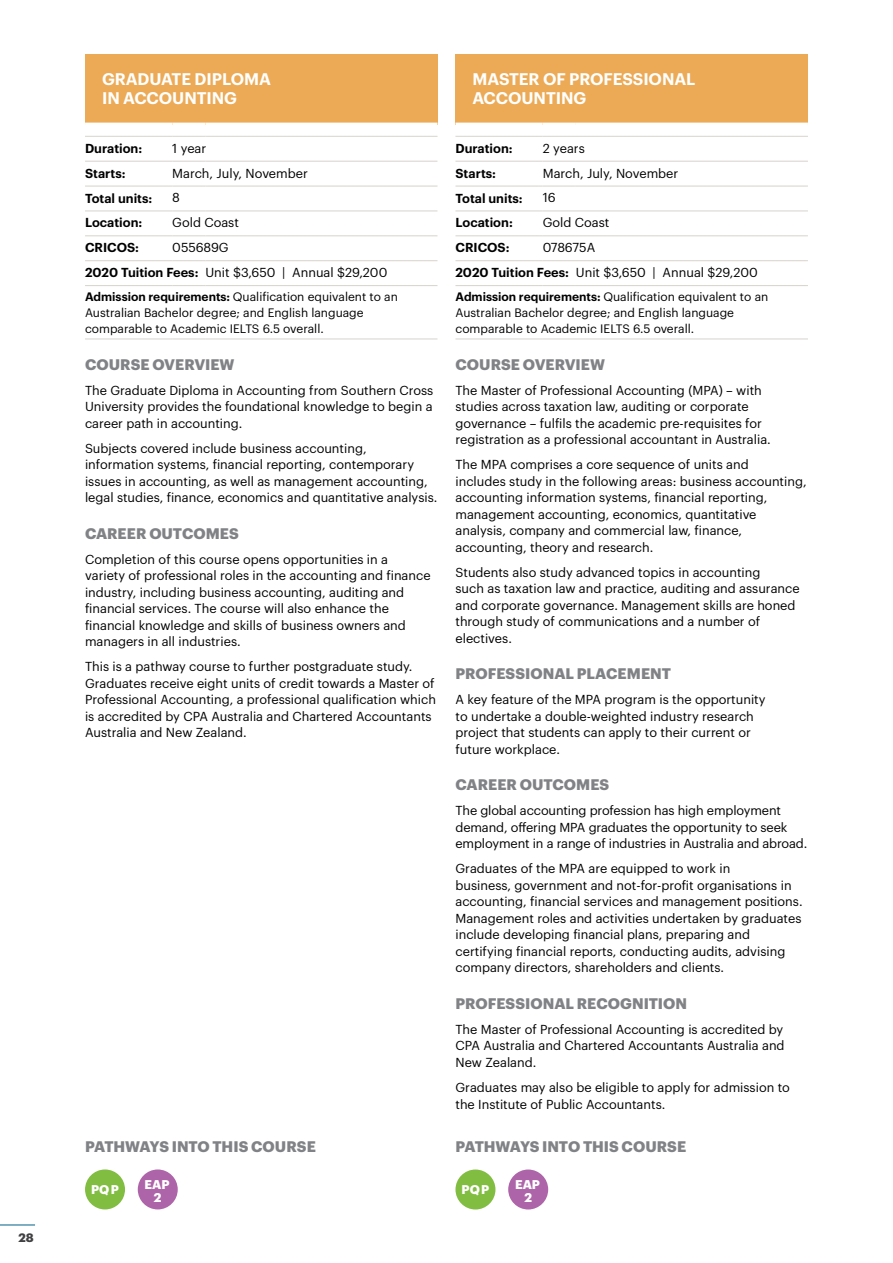
<style>
.page{position:relative;width:893px;height:1263px;background:#fff}
.page>*{position:absolute;margin:0;border:0;box-sizing:border-box;transform-origin:0 0}
.t1{font:600 16.5px/19.5px "Graphik";letter-spacing:-.005em;color:#fff}
.t2{font:700 15px "Graphik";color:#808285}
.t3{font:12.75px/16.5px "Graphik";color:#000}
.t4{font:600 12.75px "Graphik";color:#000}
.t5{font:700 12.45px/12.9px "Graphik";color:#fff;text-align:center}
.t6{font:12px/15.8px "Graphik";color:#000}
.t7{font:700 12px "Graphik";color:#414042}
.s1{font-weight:600}
</style>
<div class="page">
<div style="left:85px;top:54px;width:352px;height:70px;background:#ecaa56"></div>
<hr style="left:85px;top:136px;width:87px;height:1px;background:#d7d3cb">
<hr style="left:172px;top:136px;width:33px;height:1px;background:#d7d3cb">
<hr style="left:205px;top:136px;width:232px;height:1px;background:#d7d3cb">
<hr style="left:85px;top:161px;width:87px;height:1px;background:#d7d3cb">
<hr style="left:172px;top:161px;width:33px;height:1px;background:#d7d3cb">
<hr style="left:205px;top:161px;width:232px;height:1px;background:#d7d3cb">
<hr style="left:85px;top:186px;width:87px;height:1px;background:#d7d3cb">
<hr style="left:172px;top:186px;width:33px;height:1px;background:#d7d3cb">
<hr style="left:205px;top:186px;width:232px;height:1px;background:#d7d3cb">
<hr style="left:85px;top:211px;width:87px;height:1px;background:#d7d3cb">
<hr style="left:172px;top:211px;width:33px;height:1px;background:#d7d3cb">
<hr style="left:205px;top:211px;width:232px;height:1px;background:#d7d3cb">
<hr style="left:85px;top:235px;width:87px;height:1px;background:#d7d3cb">
<hr style="left:172px;top:235px;width:33px;height:1px;background:#d7d3cb">
<hr style="left:205px;top:235px;width:232px;height:1px;background:#d7d3cb">
<hr style="left:85px;top:260px;width:87px;height:1px;background:#d7d3cb">
<hr style="left:172px;top:260px;width:33px;height:1px;background:#d7d3cb">
<hr style="left:205px;top:260px;width:232px;height:1px;background:#d7d3cb">
<hr style="left:85px;top:285px;width:87px;height:1px;background:#d7d3cb">
<hr style="left:172px;top:285px;width:33px;height:1px;background:#d7d3cb">
<hr style="left:205px;top:285px;width:232px;height:1px;background:#d7d3cb">
<hr style="left:85px;top:339px;width:87px;height:1px;background:#d7d3cb">
<hr style="left:172px;top:339px;width:33px;height:1px;background:#d7d3cb">
<hr style="left:205px;top:339px;width:232px;height:1px;background:#d7d3cb">
<hr style="left:85px;top:123px;width:87px;height:3px;background:#fff">
<hr style="left:172px;top:123px;width:33px;height:3px;background:#fff">
<hr style="left:205px;top:123px;width:232px;height:3px;background:#fff">
<div style="left:85px;top:1169px;width:40px;height:40px;background:#81bd41;border-radius:50%"></div>
<div style="left:138px;top:1169px;width:40px;height:40px;background:#ad64a9;border-radius:50%"></div>
<div style="left:455px;top:54px;width:353px;height:70px;background:#ecaa56"></div>
<hr style="left:455px;top:136px;width:88px;height:1px;background:#d7d3cb">
<hr style="left:543px;top:136px;width:33px;height:1px;background:#d7d3cb">
<hr style="left:576px;top:136px;width:232px;height:1px;background:#d7d3cb">
<hr style="left:455px;top:161px;width:88px;height:1px;background:#d7d3cb">
<hr style="left:543px;top:161px;width:33px;height:1px;background:#d7d3cb">
<hr style="left:576px;top:161px;width:232px;height:1px;background:#d7d3cb">
<hr style="left:455px;top:186px;width:88px;height:1px;background:#d7d3cb">
<hr style="left:543px;top:186px;width:33px;height:1px;background:#d7d3cb">
<hr style="left:576px;top:186px;width:232px;height:1px;background:#d7d3cb">
<hr style="left:455px;top:211px;width:88px;height:1px;background:#d7d3cb">
<hr style="left:543px;top:211px;width:33px;height:1px;background:#d7d3cb">
<hr style="left:576px;top:211px;width:232px;height:1px;background:#d7d3cb">
<hr style="left:455px;top:235px;width:88px;height:1px;background:#d7d3cb">
<hr style="left:543px;top:235px;width:33px;height:1px;background:#d7d3cb">
<hr style="left:576px;top:235px;width:232px;height:1px;background:#d7d3cb">
<hr style="left:455px;top:260px;width:88px;height:1px;background:#d7d3cb">
<hr style="left:543px;top:260px;width:33px;height:1px;background:#d7d3cb">
<hr style="left:576px;top:260px;width:232px;height:1px;background:#d7d3cb">
<hr style="left:455px;top:285px;width:88px;height:1px;background:#d7d3cb">
<hr style="left:543px;top:285px;width:33px;height:1px;background:#d7d3cb">
<hr style="left:576px;top:285px;width:232px;height:1px;background:#d7d3cb">
<hr style="left:455px;top:339px;width:88px;height:1px;background:#d7d3cb">
<hr style="left:543px;top:339px;width:33px;height:1px;background:#d7d3cb">
<hr style="left:576px;top:339px;width:232px;height:1px;background:#d7d3cb">
<hr style="left:455px;top:123px;width:88px;height:3px;background:#fff">
<hr style="left:543px;top:123px;width:33px;height:3px;background:#fff">
<hr style="left:576px;top:123px;width:232px;height:3px;background:#fff">
<div style="left:455px;top:1169px;width:40px;height:40px;background:#81bd41;border-radius:50%"></div>
<div style="left:508px;top:1169px;width:40px;height:40px;background:#ad64a9;border-radius:50%"></div>
<hr style="left:0;top:1224px;width:35px;height:1px;background:#005f84">
<p class="t7" style="left:19px;top:1228px;width:17px">28</p>
<p class="t1" style="left:102px;top:67px;width:170px">GRADUATE DIPLOMA<br>IN ACCOUNTING</p>
<p class="t4" style="left:85px;top:138px;width:59px">Duration:</p>
<p class="t3" style="left:172px;top:139px;width:36px">1 year</p>
<p class="t4" style="left:85px;top:163px;width:42px">Starts:</p>
<p class="t3" style="left:172px;top:164px;width:137px">March, July, November</p>
<p class="t4" style="left:85px;top:188px;width:69px">Total units:</p>
<p class="t3" style="left:172px;top:189px;width:9px">8</p>
<p class="t4" style="left:85px;top:213px;width:59px">Location:</p>
<p class="t3" style="left:172px;top:213px;width:68px">Gold Coast</p>
<p class="t4" style="left:85px;top:238px;width:56px">CRICOS:</p>
<p class="t3" style="left:85px;top:234px;width:304px;line-height:24.9px;text-indent:87px">055689G<br><span class="s1">2020 Tuition Fees:</span> Unit $3,650 | Annual $29,200</p>
<p class="t6" style="left:85px;top:288px;width:314px"><span class="s1">Admission requirements:</span> Qualification equivalent to an<br>Australian Bachelor degree; and English language comparable to Academic IELTS 6.5 overall.</p>
<p class="t2" style="left:85px;top:353px;width:151px">COURSE OVERVIEW</p>
<p class="t3" style="left:85px;top:381px;width:350px;text-align:justify">The Graduate Diploma in Accounting from Southern Cross University provides the foundational knowledge to begin a career path in accounting.</p>
<p class="t3" style="left:85px;top:439px;width:354px">Subjects covered include business accounting, information systems, financial reporting, contemporary issues in accounting, as well as management accounting, legal studies, finance, economics and quantitative analysis.</p>
<p class="t2" style="left:85px;top:522px;width:155px">CAREER OUTCOMES</p>
<p class="t3" style="left:85px;top:550px;width:347px">Completion of this course opens opportunities in a variety of professional roles in the accounting and finance industry, including business accounting, auditing and financial services. The course will also enhance the financial knowledge and skills of business owners and managers in all industries.</p>
<p class="t3" style="left:85px;top:657px;width:352px">This is a pathway course to further postgraduate study.<br>Graduates receive eight units of credit towards a Master of Professional Accounting, a professional qualification which is accredited by CPA Australia and Chartered Accountants Australia and New Zealand.</p>
<p class="t2" style="left:85px;top:1135px;width:232px">PATHWAYS INTO THIS COURSE</p>
<p class="t5" style="left:91px;top:1181px;width:29px">PQP</p>
<p class="t5" style="left:145px;top:1177px;width:27px">EAP<br>2</p>
<p class="t1" style="left:472px;top:67px;width:224px">MASTER OF PROFESSIONAL<br>ACCOUNTING</p>
<p class="t4" style="left:455px;top:138px;width:59px">Duration:</p>
<p class="t3" style="left:543px;top:139px;width:44px">2 years</p>
<p class="t4" style="left:455px;top:163px;width:42px">Starts:</p>
<p class="t3" style="left:543px;top:164px;width:137px">March, July, November</p>
<p class="t4" style="left:455px;top:188px;width:69px">Total units:</p>
<p class="t3" style="left:543px;top:189px;width:14px">16</p>
<p class="t4" style="left:455px;top:213px;width:59px">Location:</p>
<p class="t3" style="left:543px;top:213px;width:68px">Gold Coast</p>
<p class="t4" style="left:455px;top:238px;width:56px">CRICOS:</p>
<p class="t3" style="left:455px;top:234px;width:304px;line-height:24.9px;text-indent:87px">078675A<br><span class="s1">2020 Tuition Fees:</span> Unit $3,650 | Annual $29,200</p>
<p class="t6" style="left:455px;top:288px;width:314px"><span class="s1">Admission requirements:</span> Qualification equivalent to an<br>Australian Bachelor degree; and English language comparable to Academic IELTS 6.5 overall.</p>
<p class="t2" style="left:455px;top:353px;width:151px">COURSE OVERVIEW</p>
<p class="t3" style="left:455px;top:381px;width:317px">The Master of Professional Accounting (MPA) – with studies across taxation law, auditing or corporate governance – fulfils the academic pre-requisites for registration as a professional accountant in Australia.</p>
<p class="t3" style="left:455px;top:455px;width:353px">The MPA comprises a core sequence of units and<br>includes study in the following areas: business accounting, accounting information systems, financial reporting, management accounting, economics, quantitative analysis, company and commercial law, finance, accounting, theory and research.</p>
<p class="t3" style="left:455px;top:563px;width:346px">Students also study advanced topics in accounting<br>such as taxation law and practice, auditing and assurance and corporate governance. Management skills are honed through study of communications and a number of electives.</p>
<p class="t2" style="left:455px;top:662px;width:217px">PROFESSIONAL PLACEMENT</p>
<p class="t3" style="left:455px;top:690px;width:312px">A key feature of the MPA program is the opportunity to undertake a double-weighted industry research project that students can apply to their current or future workplace.</p>
<p class="t2" style="left:455px;top:773px;width:155px">CAREER OUTCOMES</p>
<p class="t3" style="left:455px;top:801px;width:353px">The global accounting profession has high employment demand, offering MPA graduates the opportunity to seek employment in a range of industries in Australia and abroad.</p>
<p class="t3" style="left:455px;top:859px;width:349px">Graduates of the MPA are equipped to work in<br>business, government and not-for-profit organisations in accounting, financial services and management positions.<br>Management roles and activities undertaken by graduates include developing financial plans, preparing and certifying financial reports, conducting audits, advising company directors, shareholders and clients.</p>
<p class="t2" style="left:455px;top:992px;width:233px">PROFESSIONAL RECOGNITION</p>
<p class="t3" style="left:455px;top:1020px;width:331px;text-align:justify">The Master of Professional Accounting is accredited by CPA Australia and Chartered Accountants Australia and New Zealand.</p>
<p class="t3" style="left:455px;top:1078px;width:336px">Graduates may also be eligible to apply for admission to the Institute of Public Accountants.</p>
<p class="t2" style="left:455px;top:1135px;width:232px">PATHWAYS INTO THIS COURSE</p>
<p class="t5" style="left:462px;top:1181px;width:29px">PQP</p>
<p class="t5" style="left:515px;top:1177px;width:27px">EAP<br>2</p>
</div>
